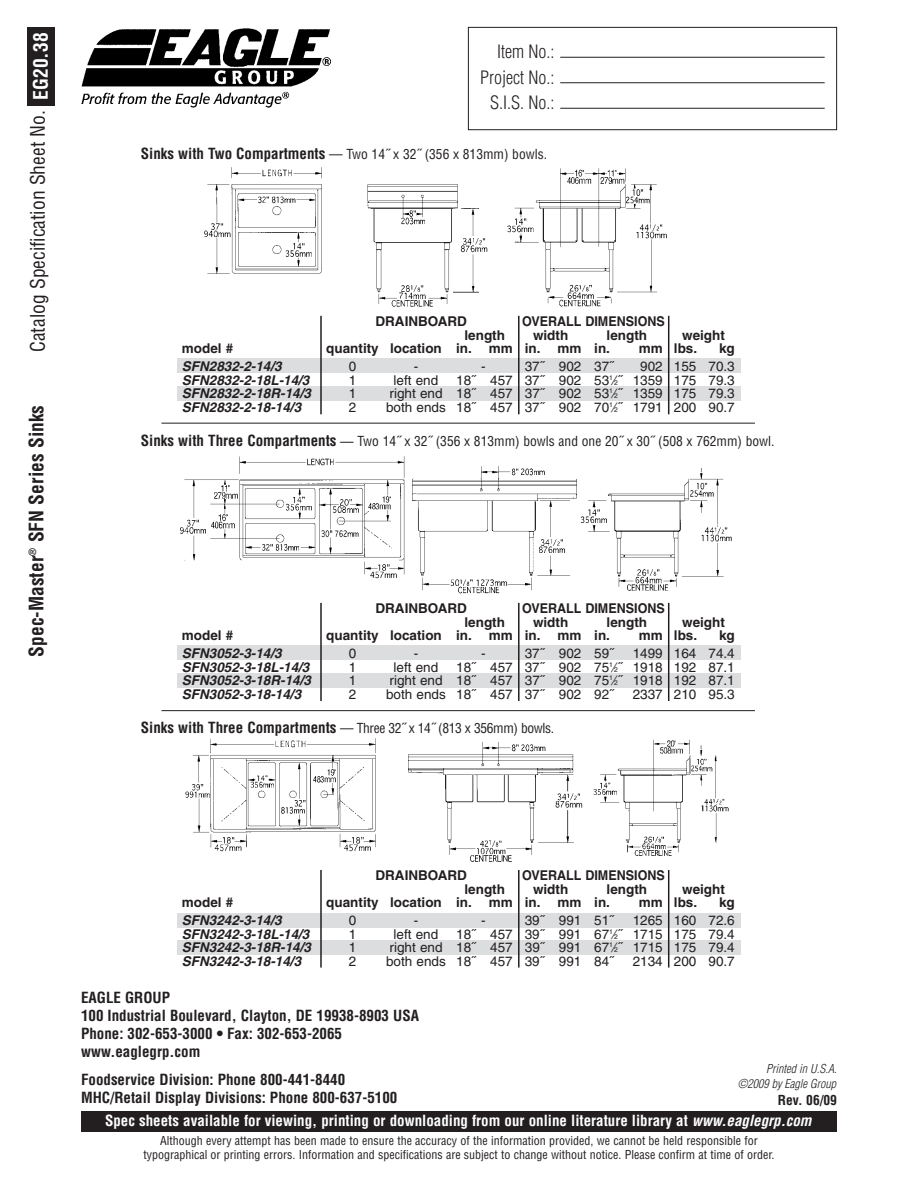
<style>
.page{position:relative;width:918px;height:1188px;background:#fff}
.page>*{position:absolute;margin:0;border:0;box-sizing:border-box;transform-origin:0 0}
.t1{font:condensed 19.5px "Helvetica";color:#231f20}
.t2{font:700 condensed 19.5px "Helvetica";color:#231f20}
.t3{font:300 condensed 18px/25.5px "Helvetica";color:#231f20;text-align:right}
.t4{font:700 condensed 15px/18px "Helvetica";color:#231f20}
.t5{font:700 condensed 15px "Helvetica";color:#fff}
.t6{font:13.5px "Helvetica";color:#231f20}
.t7{font:700 13.5px "Helvetica";color:#231f20}
.t8{font:italic 700 13.5px "Helvetica";color:#231f20}
.t9{font:condensed 13.5px "Helvetica";color:#231f20}
.t10{font:condensed 13.5px "Helvetica";letter-spacing:-.025em;color:#231f20}
.t11{font:700 13.5px "Helvetica";color:#231f20;scale:.93 1}
.t12{font:700 condensed 13.5px "Helvetica";color:#231f20}
.t13{font:condensed 12px/13.5px "Helvetica";color:#231f20;text-align:center}
.t14{font:italic 300 condensed 12px "Helvetica";color:#231f20}
.s1{font-weight:700;color:#fff}
.s2{font-weight:700;font-size:15px}
.s3{font-size:6.75px}
.s4{font-stretch:normal}
.s5{font-style:italic}
</style>
<div class="page">
<img style="left:180px;top:456px;width:552px;height:138px">
<img style="left:204px;top:167px;width:463px;height:140px">
<img style="left:185px;top:738px;width:544px;height:124px">
<div style="left:81px;top:1111px;width:756px;height:21px;background:#231f20"></div>
<img style="left:81px;top:28px;width:250px;height:79px">
<div style="left:177px;top:359px;width:564px;height:14px;background:#dcdddf"></div>
<div style="left:177px;top:386px;width:564px;height:15px;background:#dcdddf"></div>
<div style="left:27px;top:27px;width:28px;height:78px;background:#231f20"></div>
<div style="left:468px;top:27px;width:369px;height:103px;border:1px solid #231f20"></div>
<hr style="left:560px;top:82px;width:265px;height:1px;background:#231f20">
<hr style="left:560px;top:57px;width:265px;height:1px;background:#231f20">
<hr style="left:560px;top:108px;width:265px;height:1px;background:#231f20">
<hr style="left:320px;top:316px;width:2px;height:98px;background:#231f20">
<hr style="left:518px;top:316px;width:2px;height:98px;background:#231f20">
<hr style="left:668px;top:316px;width:1px;height:98px;background:#231f20">
<div style="left:177px;top:646px;width:564px;height:14px;background:#dcdddf"></div>
<div style="left:177px;top:674px;width:564px;height:14px;background:#dcdddf"></div>
<hr style="left:320px;top:603px;width:2px;height:98px;background:#231f20">
<hr style="left:518px;top:603px;width:2px;height:98px;background:#231f20">
<hr style="left:668px;top:603px;width:1px;height:98px;background:#231f20">
<div style="left:177px;top:914px;width:564px;height:14px;background:#dcdddf"></div>
<div style="left:177px;top:941px;width:564px;height:14px;background:#dcdddf"></div>
<hr style="left:320px;top:870px;width:2px;height:98px;background:#231f20">
<hr style="left:518px;top:870px;width:2px;height:98px;background:#231f20">
<hr style="left:668px;top:870px;width:1px;height:98px;background:#231f20">
<hr style="left:161px;top:423px;width:594px;height:1px;background:#231f20">
<hr style="left:161px;top:710px;width:594px;height:1px;background:#231f20">
<h1 class="t1" style="left:27px;top:352px;width:321px;rotate:-90deg">Catalog Specification Sheet No. <span class="s1">EG20.38</span></h1>
<h1 class="t2" style="left:25px;top:657px;width:253px;rotate:-90deg">Spec-Master<sup>®</sup> SFN Series Sinks</h1>
<h2 class="t3" style="left:480px;top:39px;width:76px">Item No.:<br>Project No.:<br>S.I.S. No.:</h2>
<p class="t9" style="left:141px;top:146px;width:408px"><span class="s2">Sinks with Two Compartments</span> — Two 14˝ x 32˝ (356 x 813mm) bowls.</p>
<p class="t7" style="left:375px;top:316px;width:93px">DRAINBOARD</p>
<p class="t11" style="left:522px;top:316px;width:155px">OVERALL DIMENSIONS</p>
<p class="t7" style="left:465px;top:330px;width:42px">length</p>
<p class="t7" style="left:533px;top:330px;width:37px">width</p>
<p class="t7" style="left:607px;top:330px;width:42px">length</p>
<p class="t7" style="left:682px;top:330px;width:44px">weight</p>
<p class="t7" style="left:182px;top:344px;width:53px">model #</p>
<p class="t7" style="left:326px;top:344px;width:285px">quantity location in. mm in. mm in.</p>
<p class="t7" style="left:639px;top:344px;width:60px">mm lbs.</p>
<p class="t7" style="left:719px;top:344px;width:17px">kg</p>
<p class="t8" style="left:182px;top:361px;width:101px">SFN2832-2-14/3</p>
<p class="t6" style="left:349px;top:361px;width:9px">0</p>
<p class="t6" style="left:414px;top:361px;width:6px">-</p>
<p class="t6" style="left:481px;top:361px;width:6px">-</p>
<p class="t6" style="left:525px;top:361px;width:90px">37˝ 902 37˝</p>
<p class="t6" style="left:640px;top:361px;width:96px">902 155 70.3</p>
<p class="t8" style="left:182px;top:375px;width:129px">SFN2832-2-18L-14/3</p>
<p class="t6" style="left:349px;top:375px;width:9px">1</p>
<p class="t6" style="left:394px;top:375px;width:46px">left end</p>
<p class="t6" style="left:456px;top:375px;width:280px">18˝ 457 37˝ 902 53<sup>1</sup>⁄<span class="s3">2</span>˝ 1359 175 79.3</p>
<p class="t8" style="left:182px;top:388px;width:131px">SFN2832-2-18R-14/3</p>
<p class="t6" style="left:349px;top:388px;width:9px">1</p>
<p class="t6" style="left:389px;top:388px;width:347px">right end 18˝ 457 37˝ 902 53<sup>1</sup>⁄<span class="s3">2</span>˝ 1359 175 79.3</p>
<p class="t8" style="left:182px;top:402px;width:121px">SFN2832-2-18-14/3</p>
<p class="t6" style="left:349px;top:402px;width:9px">2</p>
<p class="t6" style="left:386px;top:402px;width:350px">both ends 18˝ 457 37˝ 902 70<sup>1</sup>⁄<span class="s3">2</span>˝ 1791 200 90.7</p>
<p class="t9" style="left:141px;top:433px;width:635px"><span class="s2">Sinks with Three Compartments</span> <span class="s4">—</span> Two 14˝ x 32˝ (356 x 813mm) bowls and one 20˝ x 30˝ (508 x 762mm) bowl.</p>
<p class="t7" style="left:375px;top:603px;width:93px">DRAINBOARD</p>
<p class="t11" style="left:522px;top:603px;width:155px">OVERALL DIMENSIONS</p>
<p class="t7" style="left:465px;top:617px;width:42px">length</p>
<p class="t7" style="left:533px;top:617px;width:37px">width</p>
<p class="t7" style="left:607px;top:617px;width:42px">length</p>
<p class="t7" style="left:682px;top:617px;width:44px">weight</p>
<p class="t7" style="left:182px;top:631px;width:53px">model #</p>
<p class="t7" style="left:326px;top:631px;width:285px">quantity location in. mm in. mm in.</p>
<p class="t7" style="left:639px;top:631px;width:60px">mm lbs.</p>
<p class="t7" style="left:719px;top:631px;width:17px">kg</p>
<p class="t8" style="left:182px;top:648px;width:101px">SFN3052-3-14/3</p>
<p class="t6" style="left:349px;top:648px;width:9px">0</p>
<p class="t6" style="left:414px;top:648px;width:6px">-</p>
<p class="t6" style="left:481px;top:648px;width:6px">-</p>
<p class="t6" style="left:525px;top:648px;width:90px">37˝ 902 59˝</p>
<p class="t6" style="left:633px;top:648px;width:104px">1499 164 74.4</p>
<p class="t8" style="left:182px;top:662px;width:129px">SFN3052-3-18L-14/3</p>
<p class="t6" style="left:349px;top:662px;width:9px">1</p>
<p class="t6" style="left:394px;top:662px;width:46px">left end</p>
<p class="t6" style="left:456px;top:662px;width:280px">18˝ 457 37˝ 902 75<sup>1</sup>⁄<span class="s3">2</span>˝ 1918 192 87.1</p>
<p class="t8" style="left:182px;top:675px;width:131px">SFN3052-3-18R-14/3</p>
<p class="t6" style="left:349px;top:675px;width:9px">1</p>
<p class="t6" style="left:389px;top:675px;width:347px">right end 18˝ 457 37˝ 902 75<sup>1</sup>⁄<span class="s3">2</span>˝ 1918 192 87.1</p>
<p class="t8" style="left:182px;top:689px;width:121px">SFN3052-3-18-14/3</p>
<p class="t6" style="left:349px;top:689px;width:9px">2</p>
<p class="t6" style="left:386px;top:689px;width:229px">both ends 18˝ 457 37˝ 902 92˝</p>
<p class="t6" style="left:633px;top:689px;width:104px">2337 210 95.3</p>
<p class="t10" style="left:141px;top:720px;width:415px"><span class="s2">Sinks with Three Compartments</span> — Three 32˝ x 14˝ (813 x 356mm) bowls.</p>
<p class="t7" style="left:375px;top:870px;width:93px">DRAINBOARD</p>
<p class="t11" style="left:522px;top:870px;width:155px">OVERALL DIMENSIONS</p>
<p class="t7" style="left:465px;top:884px;width:42px">length</p>
<p class="t7" style="left:533px;top:884px;width:37px">width</p>
<p class="t7" style="left:607px;top:884px;width:42px">length</p>
<p class="t7" style="left:682px;top:884px;width:44px">weight</p>
<p class="t7" style="left:182px;top:898px;width:53px">model #</p>
<p class="t7" style="left:326px;top:898px;width:285px">quantity location in. mm in. mm in.</p>
<p class="t7" style="left:639px;top:898px;width:60px">mm lbs.</p>
<p class="t7" style="left:719px;top:898px;width:17px">kg</p>
<p class="t8" style="left:182px;top:915px;width:101px">SFN3242-3-14/3</p>
<p class="t6" style="left:349px;top:915px;width:9px">0</p>
<p class="t6" style="left:414px;top:915px;width:6px">-</p>
<p class="t6" style="left:481px;top:915px;width:6px">-</p>
<p class="t6" style="left:525px;top:915px;width:90px">39˝ 991 51˝</p>
<p class="t6" style="left:633px;top:915px;width:104px">1265 160 72.6</p>
<p class="t8" style="left:182px;top:929px;width:129px">SFN3242-3-18L-14/3</p>
<p class="t6" style="left:349px;top:929px;width:9px">1</p>
<p class="t6" style="left:394px;top:929px;width:46px">left end</p>
<p class="t6" style="left:456px;top:929px;width:280px">18˝ 457 39˝ 991 67<sup>1</sup>⁄<span class="s3">2</span>˝ 1715 175 79.4</p>
<p class="t8" style="left:182px;top:942px;width:131px">SFN3242-3-18R-14/3</p>
<p class="t6" style="left:349px;top:942px;width:9px">1</p>
<p class="t6" style="left:389px;top:942px;width:347px">right end 18˝ 457 39˝ 991 67<sup>1</sup>⁄<span class="s3">2</span>˝ 1715 175 79.4</p>
<p class="t8" style="left:182px;top:956px;width:121px">SFN3242-3-18-14/3</p>
<p class="t6" style="left:349px;top:956px;width:9px">2</p>
<p class="t6" style="left:386px;top:956px;width:229px">both ends 18˝ 457 39˝ 991 84˝</p>
<p class="t6" style="left:633px;top:956px;width:104px">2134 200 90.7</p>
<p class="t4" style="left:81px;top:989px;width:340px">EAGLE GROUP<br>100 Industrial Boulevard, Clayton, DE 19938-8903 USA<br>Phone: 302-653-3000 • Fax: 302-653-2065 www.eaglegrp.com</p>
<p class="t14" style="left:766px;top:1062px;width:72px">Printed in U.S.A.</p>
<p class="t4" style="left:81px;top:1071px;width:266px">Foodservice Division: Phone 800-441-8440</p>
<p class="t14" style="left:738px;top:1077px;width:100px">©2009 by Eagle Group</p>
<p class="t4" style="left:81px;top:1089px;width:318px">MHC/Retail Display Divisions: Phone 800-637-5100</p>
<p class="t12" style="left:778px;top:1092px;width:61px">Rev. 06/09</p>
<p class="t5" style="left:105px;top:1112px;width:708px">Spec sheets available for viewing, printing or downloading from our online literature library at <span class="s5">www.eaglegrp.com</span></p>
<p class="t13" style="left:143px;top:1134px;width:633px">Although every attempt has been made to ensure the accuracy of the information provided, we cannot be held responsible for typographical or printing errors. Information and specifications are subject to change without notice. Please confirm at time of order.</p>
</div>
